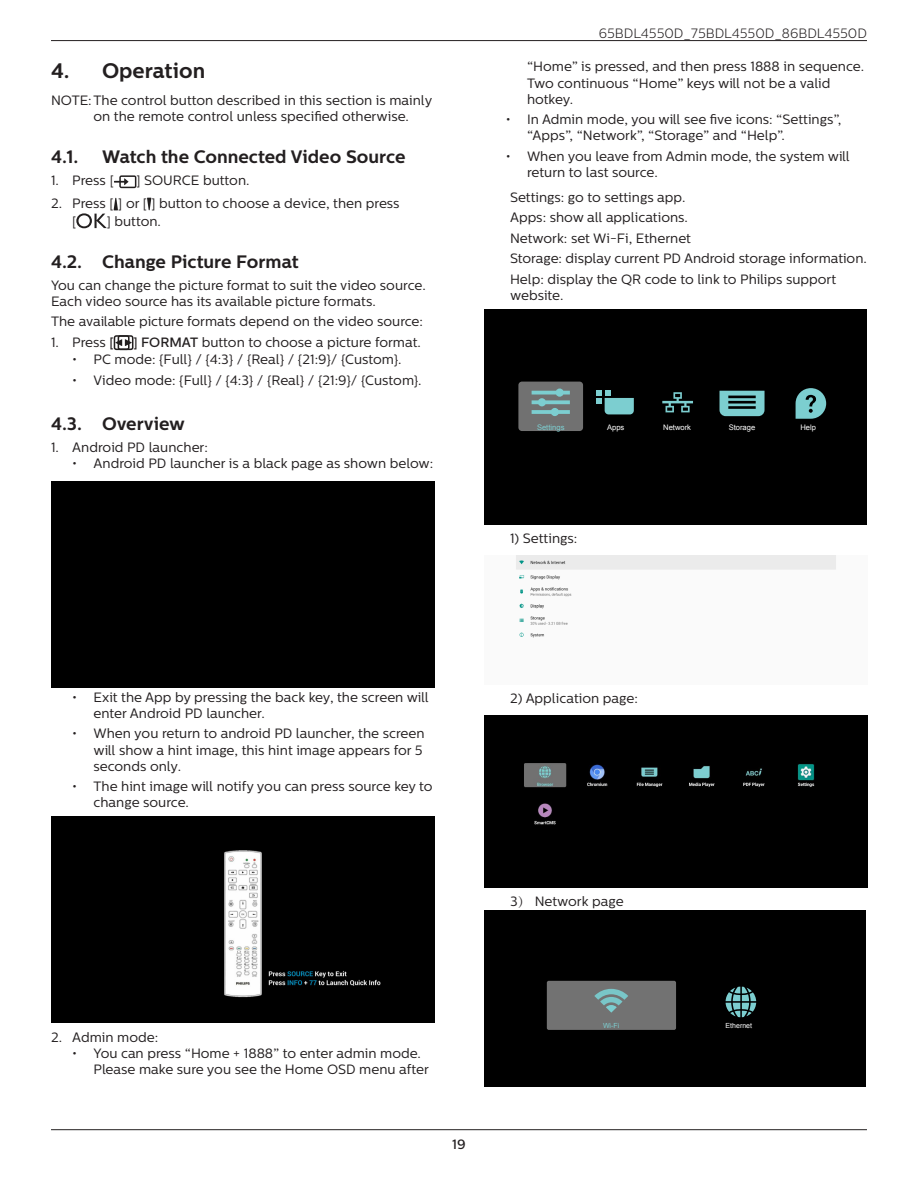
<style>
.page{position:relative;width:918px;height:1188px;background:#fff}
.page>*{position:absolute;margin:0;border:0;box-sizing:border-box;transform-origin:0 0}
.t1{font:700 21px "Centrale Sans";color:#231f20}
.t2{font:700 18px "Centrale Sans";color:#231f20}
.Body{font:13.5px/16.2px "Centrale Sans";color:#231f20}
.Note{font:13.5px/16.2px "Centrale Sans";color:#231f20}
.t3{font:300 13.5px "Centrale Sans";color:#231f20}
.t4{font:500 13.5px "Centrale Sans";color:#231f20}
.t5{font:7.65px "Arial";color:#fff}
.t6{font:7.65px "Arial";color:#7cced0}
.t7{font:7.05px "Arial";color:#fff}
.t8{font:7.05px "Arial";color:#7cced0}
.s1{font-weight:500}
.s2{font-family:"Adobe Song Std";font-weight:300}
</style>
<div class="page">
<hr style="left:51px;top:40px;width:816px;height:1px;background:#231f20">
<hr style="left:51px;top:1129px;width:816px;height:1px;background:#231f20">
<svg style="left:114px;top:175px;width:22px;height:13px"></svg>
<svg style="left:114px;top:198px;width:4px;height:12px"></svg>
<svg style="left:147px;top:198px;width:4px;height:12px"></svg>
<svg style="left:76px;top:213px;width:31px;height:15px"></svg>
<svg style="left:114px;top:335px;width:19px;height:15px"></svg>
<div style="left:51px;top:482px;width:384px;height:206px;background:#000"></div>
<img style="left:51px;top:816px;width:383px;height:206px">
<div style="left:485px;top:309px;width:382px;height:215px;background:#000"></div>
<svg style="left:662px;top:392px;width:31px;height:20px"></svg>
<div style="left:518px;top:382px;width:65px;height:49px;background:#717171;border-radius:4px"></div>
<svg style="left:532px;top:389px;width:38px;height:27px"></svg>
<svg style="left:596px;top:390px;width:38px;height:24px"></svg>
<svg style="left:720px;top:391px;width:45px;height:25px"></svg>
<svg style="left:796px;top:388px;width:30px;height:31px"></svg>
<img style="left:516px;top:555px;width:320px;height:83px">
<div style="left:485px;top:716px;width:382px;height:171px;background:#000"></div>
<div style="left:485px;top:910px;width:381px;height:177px;background:#000"></div>
<div style="left:547px;top:981px;width:129px;height:49px;background:#727272;border-radius:2px"></div>
<svg style="left:726px;top:987px;width:30px;height:30px"></svg>
<svg style="left:594px;top:989px;width:34px;height:24px"></svg>
<p class="t1" style="left:51px;top:58px;width:156px">4. Operation</p>
<p class="Note" style="left:94px;top:92px;width:340px;text-indent:-43px">NOTE:The control button described in this section is mainly on the remote control unless specified otherwise.</p>
<p class="t2" style="left:51px;top:145px;width:29px">4.1.</p>
<p class="t2" style="left:102px;top:145px;width:305px">Watch the Connected Video Source</p>
<p class="Body" style="left:51px;top:173px;width:64px">1. Press [</p>
<p class="Body" style="left:136px;top:173px;width:115px">] SOURCE button.</p>
<p class="Body" style="left:72px;top:194px;width:329px;line-height:18px;text-indent:-21px">2. Press [ ] or [ ] button to choose a device, then press [</p>
<p class="Body" style="left:107px;top:213px;width:56px">] button.</p>
<p class="t2" style="left:51px;top:250px;width:249px">4.2. Change Picture Format</p>
<p class="Body" style="left:51px;top:277px;width:376px">You can change the picture format to suit the video source.<br>Each video source has its available picture formats.</p>
<p class="Body" style="left:51px;top:314px;width:374px">The available picture formats depend on the video source:</p>
<p class="Body" style="left:51px;top:335px;width:64px">1. Press <span class="s1">[</span></p>
<p class="Body" style="left:133px;top:335px;width:289px"><span class="s1">] FORMAT</span> button to choose a picture format.</p>
<p class="Body" style="left:72px;top:352px;width:331px">• PC mode: {Full} / {4:3} / {Real} / {21:9}/ {Custom}.</p>
<p class="Body" style="left:72px;top:372px;width:351px">• Video mode: {Full} / {4:3} / {Real} / {21:9}/ {Custom}.</p>
<p class="t2" style="left:51px;top:413px;width:136px">4.3. Overview</p>
<p class="Body" style="left:51px;top:440px;width:158px">1. Android PD launcher:</p>
<p class="Body" style="left:72px;top:456px;width:363px">• Android PD launcher is a black page as shown below:</p>
<p class="t3" style="left:599px;top:26px;width:270px">65BDL4550D_75BDL4550D_86BDL4550D</p>
<p class="Body" style="left:527px;top:59px;width:339px">“Home” is pressed, and then press 1888 in sequence.<br>Two continuous “Home” keys will not be a valid hotkey.</p>
<p class="Body" style="left:527px;top:112px;width:316px;text-indent:-21px">• In Admin mode, you will see five icons: “Settings”, “Apps”, “Network”, “Storage” and “Help”.</p>
<p class="Body" style="left:527px;top:148px;width:324px;text-indent:-21px">• When you leave from Admin mode, the system will return to last source.</p>
<p class="Body" style="left:510px;top:189px;width:177px">Settings: go to settings app.</p>
<p class="Body" style="left:510px;top:210px;width:179px">Apps: show all applications.</p>
<p class="Body" style="left:510px;top:230px;width:183px">Network: set Wi-Fi, Ethernet</p>
<p class="Body" style="left:510px;top:251px;width:358px">Storage: display current PD Android storage information.</p>
<p class="Body" style="left:510px;top:271px;width:328px">Help: display the QR code to link to Philips support website.</p>
<p class="t6" style="left:537px;top:422px;width:29px">Settings</p>
<p class="t5" style="left:607px;top:422px;width:19px">Apps</p>
<p class="t5" style="left:663px;top:422px;width:29px">Network</p>
<p class="t5" style="left:729px;top:422px;width:28px">Storage</p>
<p class="t5" style="left:800px;top:422px;width:17px">Help</p>
<p class="Body" style="left:510px;top:530px;width:69px">1) Settings:</p>
<p class="Body" style="left:94px;top:689px;width:337px;text-indent:-21px">• Exit the App by pressing the back key, the screen will enter Android PD launcher.</p>
<p class="Body" style="left:94px;top:726px;width:333px;text-indent:-21px">• When you return to android PD launcher, the screen will show a hint image, this hint image appears for 5 seconds only.</p>
<p class="Body" style="left:94px;top:779px;width:341px;text-indent:-21px">• The hint image will notify you can press source key to change source.</p>
<p class="Body" style="left:510px;top:690px;width:129px">2) Application page:</p>
<p class="Body" style="left:510px;top:893px;width:115px">3<span class="s2">）</span> Network page</p>
<p class="Body" style="left:51px;top:1029px;width:109px">2. Admin mode:</p>
<p class="Body" style="left:94px;top:1045px;width:337px;text-indent:-21px">• You can press “Home + 1888” to enter admin mode.<br>Please make sure you see the Home OSD menu after</p>
<p class="t4" style="left:452px;top:1137px;width:15px">19</p>
<p class="t8" style="left:603px;top:1021px;width:18px">Wi-Fi</p>
<p class="t7" style="left:726px;top:1021px;width:28px">Ethernet</p>
</div>
